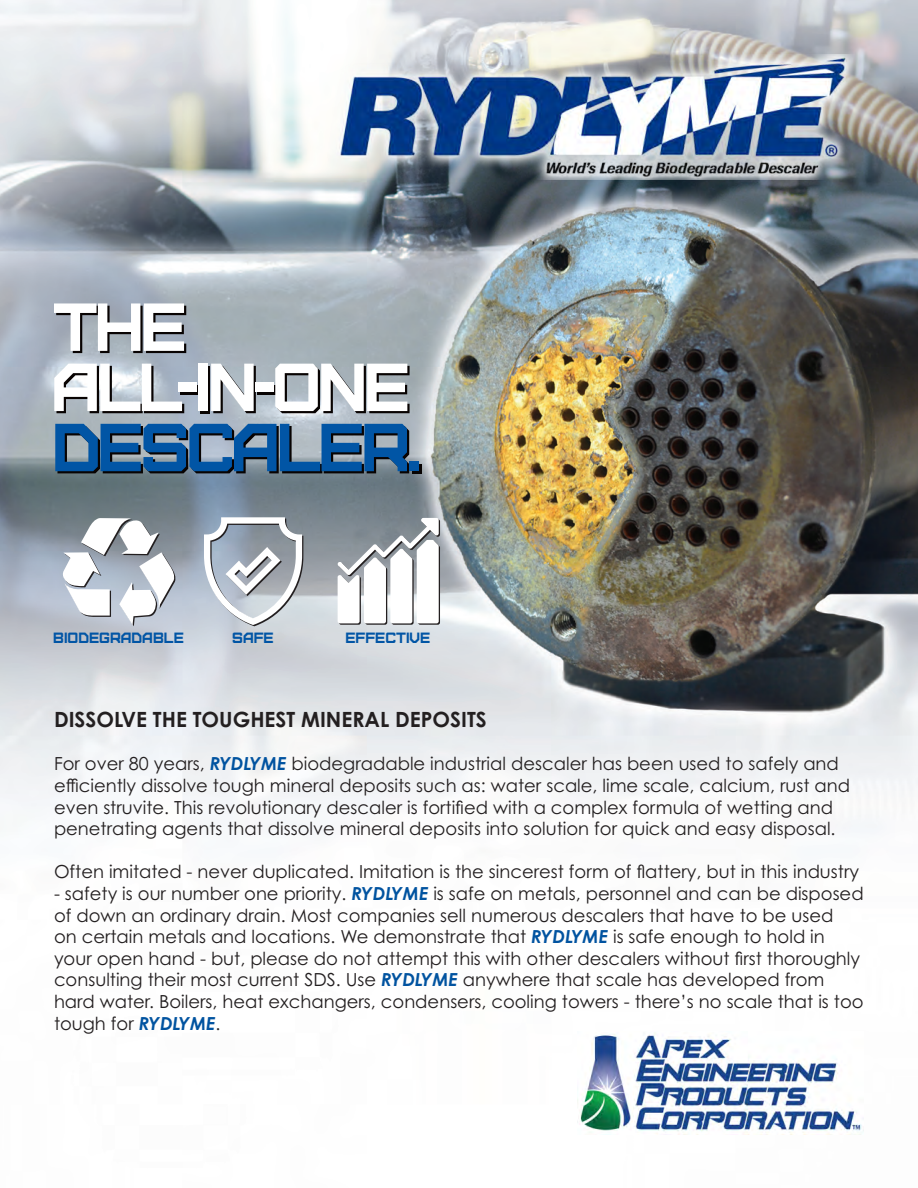
<style>
.page{position:relative;width:918px;height:1188px;background:#fff}
.page>*{position:absolute;margin:0;border:0;box-sizing:border-box;transform-origin:0 0}
.t1{font:700 21px "Century Gothic Pro";color:#231f20}
.t2{font:18px/21.6px "Century Gothic Pro";color:#231f20}
.t3{font:14.85px "Furore";color:#0155a5}
.s1{font-weight:700;font-style:italic;color:#0153a0}
</style>
<div class="page">
<img style="left:0;top:0;width:918px;height:1135px">
<svg style="left:61px;top:518px;width:116px;height:108px"></svg>
<svg style="left:204px;top:517px;width:99px;height:109px"></svg>
<svg style="left:337px;top:518px;width:103px;height:107px"></svg>
<svg style="left:54px;top:303px;width:132px;height:50px"></svg>
<div style="left:180px;top:385px;width:19px;height:9px;background:#080302"></div>
<div style="left:200px;top:366px;width:10px;height:47px;background:#080302"></div>
<div style="left:257px;top:385px;width:19px;height:9px;background:#080302"></div>
<svg style="left:54px;top:364px;width:130px;height:49px"></svg>
<div style="left:178px;top:383px;width:19px;height:9px;background:#fff"></div>
<div style="left:198px;top:364px;width:10px;height:47px;background:#fff"></div>
<svg style="left:211px;top:364px;width:45px;height:49px"></svg>
<div style="left:255px;top:383px;width:19px;height:9px;background:#fff"></div>
<svg style="left:275px;top:364px;width:135px;height:49px"></svg>
<div style="left:412px;top:464px;width:9px;height:9px;background:#080302"></div>
<svg style="left:55px;top:424px;width:354px;height:49px;background:#366998"></svg>
<div style="left:410px;top:462px;width:9px;height:9px;background:#0155a5"></div>
<img style="left:323px;top:54px;width:541px;height:126px">
<img style="left:578px;top:1031px;width:286px;height:103px">
<p class="t3" style="left:53px;top:628px;width:132px">BIODEGRADABLE</p>
<p class="t3" style="left:232px;top:628px;width:43px">SAFE</p>
<p class="t3" style="left:345px;top:628px;width:86px">EFFECTIVE</p>
<p class="t1" style="left:54px;top:706px;width:434px">DISSOLVE THE TOUGHEST MINERAL DEPOSITS</p>
<p class="t2" style="left:54px;top:753px;width:798px">For over 80 years, <span class="s1">RYDLYME</span> biodegradable industrial descaler has been used to safely and efficiently dissolve tough mineral deposits such as: water scale, lime scale, calcium, rust and even struvite. This revolutionary descaler is fortified with a complex formula of wetting and penetrating agents that dissolve mineral deposits into solution for quick and easy disposal.</p>
<p class="t2" style="left:54px;top:861px;width:807px">Often imitated - never duplicated. Imitation is the sincerest form of flattery, but in this industry</p>
<p class="t2" style="left:54px;top:882px;width:811px">- safety is our number one priority. <span class="s1">RYDLYME</span> is safe on metals, personnel and can be disposed of down an ordinary drain. Most companies sell numerous descalers that have to be used<br>on certain metals and locations. We demonstrate that <span class="s1">RYDLYME</span> is safe enough to hold in your open hand - but, please do not attempt this with other descalers without first thoroughly consulting their most current SDS. Use <span class="s1">RYDLYME</span> anywhere that scale has developed from hard water. Boilers, heat exchangers, condensers, cooling towers - there’s no scale that is too tough for <span class="s1">RYDLYME</span>.</p>
</div>
